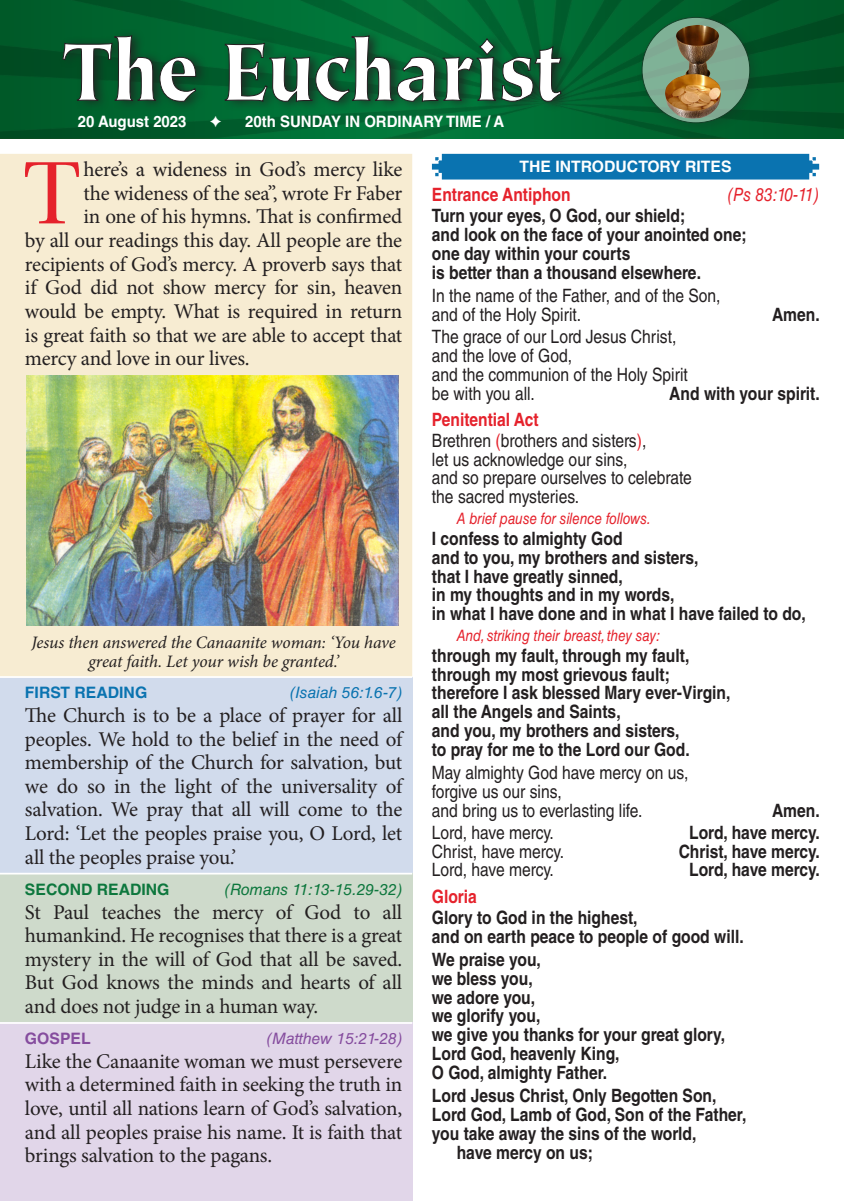
<style>
.page{position:relative;width:844px;height:1201px;background:#fff}
.page>*{position:absolute;margin:0;border:0;box-sizing:border-box;transform-origin:0 0}
.i-Introduction{font:92.58px "Giovanni Std";color:#e5222c}
.i-Readings{font:21px/23.6px "Minion Pro";letter-spacing:-.015em;color:#231f20;text-align:justify}
.i-Introduction-2{font:21px "Minion Pro";letter-spacing:-.01em;color:#231f20}
.Text_Bold{font:700 18.38px "Helvetica LT Std";color:#231f20;scale:.85 1}
.Mass_Text{font:18.38px "Helvetica LT Std";color:#231f20;scale:.85 1}
.Gloria_Prof_Text{font:700 18.38px "Helvetica LT Std";color:#231f20;scale:.85 1}
.Antiphone{font:700 18.38px "Helvetica LT Std";color:#231f20;scale:.85 1}
.TextBold_After{font:700 18.38px "Helvetica LT Std";color:#231f20;scale:.85 1}
.Mass_Text-2{font:700 18.38px "Helvetica LT Std";color:#231f20;scale:.85 1}
.Text_After{font:18.38px "Helvetica LT Std";color:#231f20;scale:.85 1}
.Text{font:18.38px "Helvetica LT Std";color:#231f20;scale:.85 1}
.Heading2{font:700 18.38px "Helvetica LT Std";color:#e5222c;scale:.85 1}
.Gloria_Prof_Indent1{font:700 18.38px "Helvetica LT Std";color:#231f20;scale:.85 1}
.Heading2-2{font:italic 18.38px "Helvetica LT Std";letter-spacing:-.05em;color:#e5222c;scale:.85 1}
.Text_After-2{font:700 18.38px "Helvetica LT Std";color:#231f20;scale:.85 1}
.t1{font:italic 17.5px/19.2px "Minion Pro";letter-spacing:-.01em;color:#231f20;text-align:center}
.Rubrics_Indent{font:italic 15.75px "Helvetica LT Std";color:#e5222c;scale:.85 1}
.Issue_Date{font:700 15.75px "Helvetica LT Std";color:#fff;scale:.95 1}
.i-Heading-Second{font:italic 15.75px "Helvetica LT Std";color:#0d773d}
.Introductory_Rights{font:700 15.75px "Helvetica LT Std";color:#fff}
.i-Heading-Gospel{font:italic 15.75px "Helvetica LT Std";color:#854c9e}
.i-Heading-First{font:italic 15.75px "Helvetica LT Std";color:#0a73b0}
.i-Heading-Second-2{font:700 15.75px "Helvetica LT Std";color:#0d773d}
.i-Heading-First-2{font:700 15.75px "Helvetica LT Std";color:#0a73b0}
.i-Heading-Gospel-2{font:700 15.75px "Helvetica LT Std";color:#854c9e}
.s1{color:#e5222c}
</style>
<div class="page">
<img style="left:0;top:0;width:843px;height:138px">
<div style="left:635px;top:11px;width:128px;height:125px;background:#231f20;opacity:.45"></div>
<div style="left:642px;top:17px;width:107px;height:106px;background:#7fae95;border-radius:50%"></div>
<img style="left:664px;top:25px;width:57px;height:94px">
<div style="left:59px;top:29px;width:515px;height:83px;background:#231f20;opacity:.75"></div>
<svg style="left:62px;top:34px;width:500px;height:69px"></svg>
<div style="left:432px;top:154px;width:387px;height:25px;background:#0a73b0"></div>
<div style="left:0;top:154px;width:412px;height:522px;background:#f7ecd2"></div>
<div style="left:0;top:677px;width:412px;height:196px;background:#d1dbec"></div>
<div style="left:0;top:873px;width:412px;height:150px;background:#cedacb"></div>
<div style="left:0;top:1023px;width:412px;height:177px;background:#e1d6e9"></div>
<hr style="left:0;top:676px;width:412px;height:2px;background:#fff">
<hr style="left:0;top:872px;width:412px;height:2px;background:#fff">
<hr style="left:0;top:1022px;width:412px;height:1px;background:#fff">
<img style="left:27px;top:375px;width:372px;height:250px">
<svg style="left:210px;top:116px;width:11px;height:11px"></svg>
<p class="Issue_Date" style="left:78px;top:112px;width:116px">20 August 2023</p>
<p class="Issue_Date" style="left:245px;top:112px;width:274px">20th SUNDAY IN ORDINARY TIME / A</p>
<p class="i-Introduction" style="left:27px;top:141px;width:52px">T</p>
<p class="i-Introduction-2" style="left:83px;top:155px;width:320px">here’s a wideness in God’s mercy like</p>
<p class="i-Introduction-2" style="left:83px;top:179px;width:320px">the wideness of the sea”, wrote Fr Faber</p>
<p class="i-Introduction-2" style="left:83px;top:203px;width:320px">in one of his hymns. That is confirmed</p>
<p class="i-Introduction-2" style="left:25px;top:226px;width:378px">by all our readings this day. All people are the</p>
<p class="i-Introduction-2" style="left:25px;top:250px;width:379px">recipients of God’s mercy. A proverb says that</p>
<p class="i-Introduction-2" style="left:25px;top:273px;width:379px">if God did not show mercy for sin, heaven</p>
<p class="i-Introduction-2" style="left:25px;top:297px;width:378px">would be empty. What is required in return</p>
<p class="i-Introduction-2" style="left:25px;top:321px;width:379px">is great faith so that we are able to accept that</p>
<p class="i-Introduction-2" style="left:25px;top:344px;width:226px">mercy and love in our lives.</p>
<p class="t1" style="left:31px;top:632px;width:366px">Jesus then answered the Canaanite woman: ‘You have great faith. Let your wish be granted.’</p>
<p class="i-Heading-First-2" style="left:25px;top:683px;width:124px">FIRST READING</p>
<p class="i-Heading-First" style="left:290px;top:683px;width:113px">(Isaiah 56:1.6-7)</p>
<p class="i-Readings" style="left:25px;top:703px;width:379px">The Church is to be a place of prayer for all peoples. We hold to the belief in the need of membership of the Church for salvation, but we do so in the light of the universality of salvation. We pray that all will come to the Lord: ‘Let the peoples praise you, O Lord, let all the peoples praise you.’</p>
<p class="i-Heading-Second-2" style="left:25px;top:879px;width:146px">SECOND READING</p>
<p class="i-Heading-Second" style="left:225px;top:880px;width:179px">(Romans 11:13-15.29-32)</p>
<p class="i-Readings" style="left:25px;top:900px;width:379px">St Paul teaches the mercy of God to all humankind. He recognises that there is a great mystery in the will of God that all be saved.<br>But God knows the minds and hearts of all and does not judge in a human way.</p>
<p class="i-Heading-Gospel-2" style="left:25px;top:1029px;width:67px">GOSPEL</p>
<p class="i-Heading-Gospel" style="left:267px;top:1029px;width:137px">(Matthew 15:21-28)</p>
<p class="i-Readings" style="left:25px;top:1049px;width:379px">Like the Canaanite woman we must persevere with a determined faith in seeking the truth in love, until all nations learn of God’s salvation, and all peoples praise his name. It is faith that brings salvation to the pagans.</p>
<p class="Introductory_Rights" style="left:519px;top:157px;width:213px">THE INTRODUCTORY RITES</p>
<p class="Heading2" style="left:432px;top:183px;width:165px">Entrance Antiphon</p>
<p class="Heading2-2" style="left:727px;top:184px;width:109px">(Ps 83:10-11)</p>
<p class="Antiphone" style="left:432px;top:205px;width:299px">Turn your eyes, O God, our shield;</p>
<p class="Antiphone" style="left:432px;top:223px;width:371px">and look on the face of your anointed one;</p>
<p class="Antiphone" style="left:432px;top:242px;width:235px">one day within your courts</p>
<p class="Antiphone" style="left:432px;top:261px;width:318px">is better than a thousand elsewhere.</p>
<p class="Mass_Text" style="left:432px;top:285px;width:341px">In the name of the Father, and of the Son,</p>
<p class="Text_After" style="left:432px;top:304px;width:177px">and of the Holy Spirit.</p>
<p class="Text_After-2" style="left:771px;top:303px;width:58px">Amen.</p>
<p class="Mass_Text" style="left:432px;top:326px;width:289px">The grace of our Lord Jesus Christ,</p>
<p class="Mass_Text" style="left:432px;top:345px;width:166px">and the love of God,</p>
<p class="Mass_Text" style="left:432px;top:364px;width:303px">and the communion of the Holy Spirit</p>
<p class="Mass_Text" style="left:432px;top:382px;width:123px">be with you all.</p>
<p class="Mass_Text-2" style="left:669px;top:382px;width:178px">And with your spirit.</p>
<p class="Heading2" style="left:432px;top:408px;width:127px">Penitential Act</p>
<p class="Mass_Text" style="left:432px;top:430px;width:254px">Brethren <span class="s1">(</span>brothers and sisters<span class="s1">)</span>,</p>
<p class="Mass_Text" style="left:432px;top:448px;width:231px">let us acknowledge our sins,</p>
<p class="Mass_Text" style="left:432px;top:467px;width:307px">and so prepare ourselves to celebrate</p>
<p class="Mass_Text" style="left:432px;top:486px;width:175px">the sacred mysteries.</p>
<p class="Rubrics_Indent" style="left:456px;top:509px;width:230px">A brief pause for silence follows.</p>
<p class="Text_Bold" style="left:432px;top:527px;width:226px">I confess to almighty God</p>
<p class="Text_Bold" style="left:432px;top:546px;width:315px">and to you, my brothers and sisters,</p>
<p class="Text_Bold" style="left:432px;top:565px;width:226px">that I have greatly sinned,</p>
<p class="Text_Bold" style="left:432px;top:583px;width:287px">in my thoughts and in my words,</p>
<p class="Text_Bold" style="left:432px;top:602px;width:441px">in what I have done and in what I have failed to do,</p>
<p class="Rubrics_Indent" style="left:456px;top:626px;width:241px">And, striking their breast, they say:</p>
<p class="Text_Bold" style="left:432px;top:644px;width:304px">through my fault, through my fault,</p>
<p class="Text_Bold" style="left:432px;top:663px;width:281px">through my most grievous fault;</p>
<p class="Text_Bold" style="left:432px;top:681px;width:352px">therefore I ask blessed Mary ever-Virgin,</p>
<p class="Text_Bold" style="left:432px;top:700px;width:223px">all the Angels and Saints,</p>
<p class="Text_Bold" style="left:432px;top:719px;width:293px">and you, my brothers and sisters,</p>
<p class="TextBold_After" style="left:432px;top:738px;width:305px">to pray for me to the Lord our God.</p>
<p class="Text" style="left:432px;top:762px;width:303px">May almighty God have mercy on us,</p>
<p class="Text" style="left:432px;top:781px;width:154px">forgive us our sins,</p>
<p class="Text_After" style="left:432px;top:799px;width:249px">and bring us to everlasting life.</p>
<p class="Text_After-2" style="left:771px;top:799px;width:58px">Amen.</p>
<p class="Mass_Text" style="left:432px;top:822px;width:145px">Lord, have mercy.</p>
<p class="Mass_Text-2" style="left:689px;top:821px;width:155px">Lord, have mercy.</p>
<p class="Mass_Text" style="left:432px;top:840px;width:157px">Christ, have mercy.</p>
<p class="Mass_Text-2" style="left:678px;top:840px;width:167px">Christ, have mercy.</p>
<p class="Mass_Text" style="left:432px;top:859px;width:145px">Lord, have mercy.</p>
<p class="Mass_Text-2" style="left:689px;top:858px;width:155px">Lord, have mercy.</p>
<p class="Heading2" style="left:432px;top:885px;width:54px">Gloria</p>
<p class="Gloria_Prof_Text" style="left:432px;top:906px;width:243px">Glory to God in the highest,</p>
<p class="TextBold_After" style="left:432px;top:924px;width:368px">and on earth peace to people of good will.</p>
<p class="Gloria_Prof_Text" style="left:432px;top:948px;width:130px">We praise you,</p>
<p class="Gloria_Prof_Text" style="left:432px;top:967px;width:120px">we bless you,</p>
<p class="Gloria_Prof_Text" style="left:432px;top:986px;width:123px">we adore you,</p>
<p class="Gloria_Prof_Text" style="left:432px;top:1004px;width:129px">we glorify you,</p>
<p class="Gloria_Prof_Text" style="left:432px;top:1023px;width:346px">we give you thanks for your great glory,</p>
<p class="Gloria_Prof_Text" style="left:432px;top:1042px;width:222px">Lord God, heavenly King,</p>
<p class="TextBold_After" style="left:432px;top:1061px;width:208px">O God, almighty Father.</p>
<p class="Gloria_Prof_Text" style="left:432px;top:1084px;width:336px">Lord Jesus Christ, Only Begotten Son,</p>
<p class="Gloria_Prof_Text" style="left:432px;top:1103px;width:371px">Lord God, Lamb of God, Son of the Father,</p>
<p class="Gloria_Prof_Text" style="left:432px;top:1122px;width:313px">you take away the sins of the world,</p>
<p class="Gloria_Prof_Indent1" style="left:456px;top:1140px;width:162px">have mercy on us;</p>
</div>
